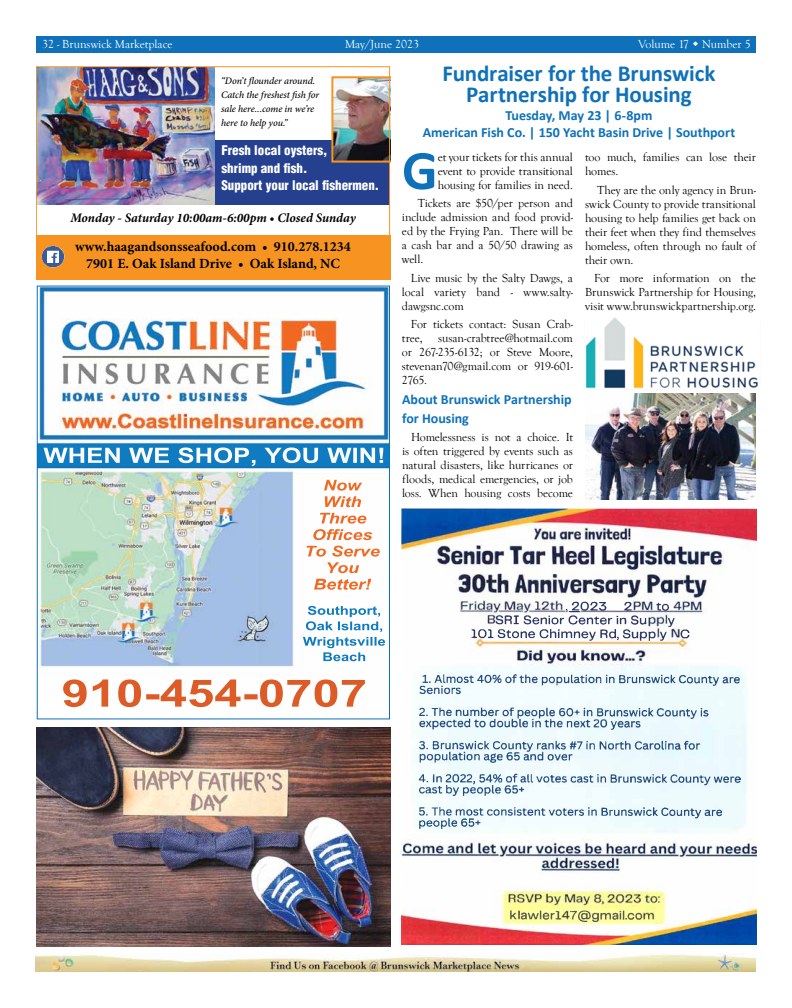
<style>
.page{position:relative;width:792px;height:1008px;background:#fff}
.page>*{position:absolute;margin:0;border:0;box-sizing:border-box;transform-origin:0 0}
.t1{font:700 56.1px "Calibri";color:#0e71ba}
.t2{font:700 23px/21px "Calibri";letter-spacing:-.005em;color:#0e71ba;text-align:center}
.t3{font:700 14px/17.5px "Calibri";color:#0e71ba;text-align:center}
.t4{font:700 14px/16.8px "Minion Pro";color:#000;text-align:center}
.t5{font:900 condensed 13px/17.6px "Helvetica";color:#fff}
.t6{font:italic 700 13px "Minion Pro";color:#000}
.t7{font:12px/14px "Goudy Old Style T";letter-spacing:-.005em;color:#000;text-align:justify}
.t8{font:12px "Goudy Old Style T";color:#fff}
.t9{font:italic 500 10px/14px "Minion Pro";letter-spacing:-.01em;color:#000}
</style>
<div class="page">
<img style="left:36px;top:954px;width:720px;height:18px">
<div style="left:36px;top:36px;width:720px;height:17px;background:#0e71ba"></div>
<div style="left:36px;top:235px;width:354px;height:45px;background:#f79421"></div>
<div style="left:214px;top:140px;width:176px;height:64px;background:#25408f"></div>
<img style="left:331px;top:76px;width:57px;height:87px">
<img style="left:38px;top:68px;width:176px;height:136px">
<div style="left:36px;top:66px;width:354px;height:214px;border:1px solid #f79421"></div>
<img style="left:42px;top:245px;width:22px;height:23px">
<img style="left:39px;top:288px;width:349px;height:420px">
<div style="left:37px;top:286px;width:353px;height:433px;border:1px solid #0e71ba"></div>
<img style="left:36px;top:727px;width:354px;height:219px">
<img style="left:402px;top:508px;width:354px;height:437px">
<img style="left:460px;top:601px;width:242px;height:39px">
<img style="left:419px;top:675px;width:322px;height:154px">
<img style="left:508px;top:893px;width:151px;height:28px">
<img style="left:585px;top:317px;width:173px;height:72px">
<img style="left:585px;top:394px;width:171px;height:105px">
<p class="t8" style="left:42px;top:37px;width:132px">32 - Brunswick Marketplace</p>
<p class="t8" style="left:345px;top:37px;width:76px">May/June 2023</p>
<p class="t8" style="left:638px;top:37px;width:114px">Volume 17 Number 5</p>
<p class="t9" style="left:221px;top:74px;width:100px">“Don’t flounder around.<br>Catch the freshest fish for sale here...come in we’re here to help you.”</p>
<h2 class="t2" style="left:443px;top:63px;width:274px">Fundraiser for the Brunswick<br>Partnership for Housing</h2>
<p class="t3" style="left:423px;top:107px;width:314px">Tuesday, May 23 | 6-8pm<br>American Fish Co. | 150 Yacht Basin Drive | Southport</p>
<h1 class="t1" style="left:402px;top:135px;width:37px">G</h1>
<p class="t7" style="left:438px;top:150px;width:137px">et your tickets for this annual event to provide transitional housing for families in need.</p>
<p class="t7" style="left:402px;top:196px;width:173px;text-indent:16px">Tickets are $50/per person and include admission and food provid&shy;ed by the Frying Pan. There will be a cash bar and a 50/50 drawing as well.</p>
<p class="t7" style="left:402px;top:271px;width:173px;text-indent:9px">Live music by the Salty Dawgs, a local variety band - www.salty&shy;dawgsnc.com</p>
<p class="t7" style="left:402px;top:317px;width:173px;text-indent:9px">For tickets contact: Susan Crab&shy;tree,</p>
<p class="t5" style="left:221px;top:141px;width:159px">Fresh local oysters,<br>shrimp and fish.<br>Support your local fishermen.</p>
<p class="t7" style="left:585px;top:150px;width:172px">too much, families can lose their homes.</p>
<p class="t7" style="left:585px;top:183px;width:173px;text-indent:12px">They are the only agency in Brun&shy;swick County to provide transitional housing to help families get back on their feet when they find themselves homeless, often through no fault of their own.</p>
<p class="t7" style="left:585px;top:271px;width:173px;text-indent:9px">For more information on the Brunswick Partnership for Housing, visit www.brunswickpartnership.org.</p>
<p class="t6" style="left:70px;top:209px;width:287px">Monday - Saturday 10:00am-6:00pm • Closed Sunday</p>
<p class="t4" style="left:75px;top:238px;width:277px">www.haagandsonsseafood.com • 910.278.1234<br>7901 E. Oak Island Drive • Oak Island, NC</p>
<p class="t7" style="left:402px;top:331px;width:173px;text-indent:36px">susan-crabtree@hotmail.com or 267-235-6132; or Steve Moore, stevenan70@gmail.com or 919-601- 2765.</p>
<p class="t3" style="left:402px;top:389px;width:171px;line-height:19px;text-align:left">About Brunswick Partnership for Housing</p>
<p class="t7" style="left:402px;top:430px;width:173px;text-indent:9px">Homelessness is not a choice. It is often triggered by events such as natural disasters, like hurricanes or floods, medical emergencies, or job loss. When housing costs become</p>
</div>
